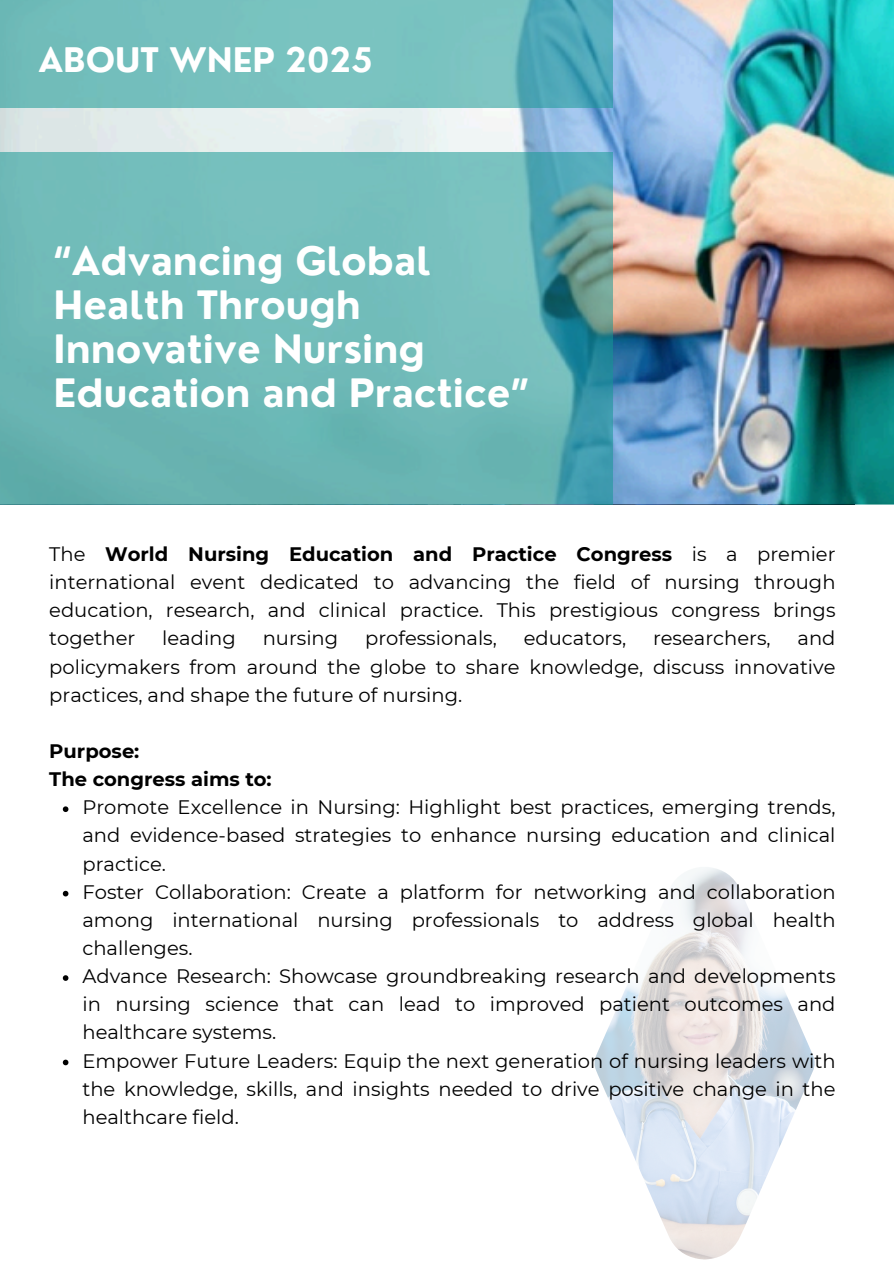
<style>
.page{position:relative;width:894px;height:1264px;background:#fff}
.page>*{position:absolute;margin:0;border:0;box-sizing:border-box;transform-origin:0 0}
.t1{font:700 38.1px/43.8px "Nourd";color:#fff}
.t2{font:700 33px "Nourd";color:#fff}
.t3{font:19.5px/28.2px "Montserrat";color:#000;text-align:justify}
.t4{font:700 19.5px/28.2px "Montserrat";color:#000}
.s1{font-weight:700}
</style>
<div class="page">
<img style="left:0;top:0;width:893px;height:504px">
<svg style="left:0;top:0;width:612px;height:107px;fill:#76c0be"></svg>
<svg style="left:0;top:152px;width:612px;height:352px;fill:#71bcb9"></svg>
<img style="left:594px;top:867px;width:220px;height:391px">
<svg style="left:63px;top:806px;width:5px;height:6px"></svg>
<svg style="left:63px;top:890px;width:5px;height:6px"></svg>
<svg style="left:63px;top:975px;width:5px;height:5px"></svg>
<svg style="left:63px;top:1059px;width:5px;height:6px"></svg>
<p class="t2" style="left:38px;top:39px;width:336px">ABOUT WNEP 2025</p>
<p class="t1" style="left:54px;top:239px;width:477px">“Advancing Global<br>Health Through<br>Innovative Nursing<br>Education and Practice”</p>
<h2 class="t3" style="left:49px;top:540px;width:787px">The <span class="s1">World Nursing Education and Practice Congress</span> is a premier international event dedicated to advancing the field of nursing through education, research, and clinical practice. This prestigious congress brings together</h2>
<h2 class="t3" style="left:162px;top:624px;width:75px">leading</h2>
<h2 class="t3" style="left:262px;top:624px;width:77px">nursing</h2>
<h2 class="t3" style="left:365px;top:624px;width:133px">professionals,</h2>
<h2 class="t3" style="left:523px;top:624px;width:104px">educators,</h2>
<h2 class="t3" style="left:652px;top:624px;width:119px">researchers,</h2>
<h2 class="t3" style="left:49px;top:624px;width:787px;text-indent:748px">and policymakers from around the globe to share knowledge, discuss innovative practices, and shape the future of nursing.</h2>
<p class="t4" style="left:49px;top:737px;width:224px">Purpose:<br>The congress aims to:</p>
<h1 class="t3" style="left:82px;top:793px;width:754px">Promote Excellence in Nursing: Highlight best practices, emerging trends, and evidence-based strategies to enhance nursing education and clinical practice.</h1>
<p class="t3" style="left:82px;top:877px;width:754px">Foster Collaboration: Create a platform for networking and collaboration among international nursing professionals to address global health challenges.</p>
<h3 class="t3" style="left:82px;top:962px;width:754px">Advance Research: Showcase groundbreaking research and developments in nursing science that can lead to improved patient outcomes and healthcare systems.</h3>
<p class="t3" style="left:82px;top:1046px;width:754px">Empower Future Leaders: Equip the next generation of nursing leaders with the knowledge, skills, and insights needed to drive positive change in the healthcare field.</p>
</div>
